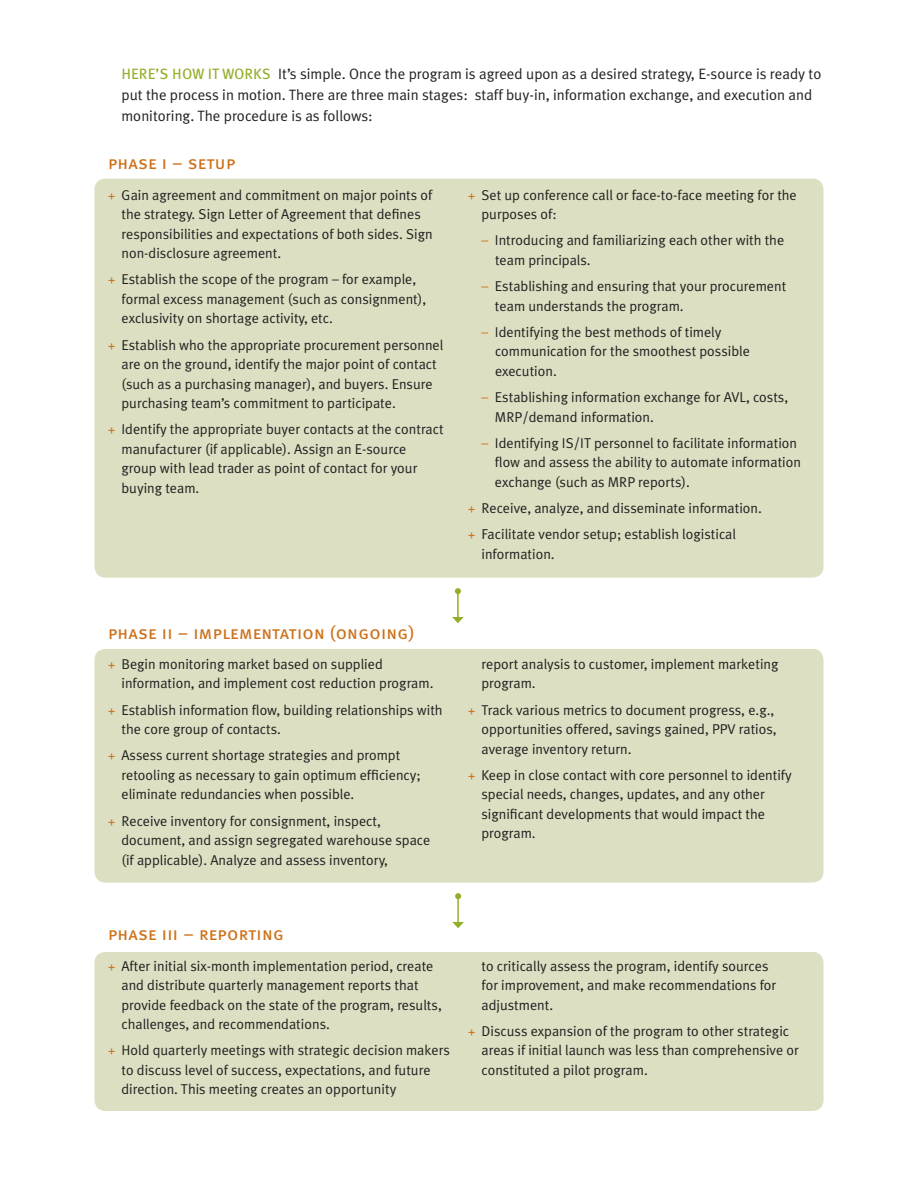
<style>
.page{position:relative;width:918px;height:1188px;background:#fff}
.page>*{position:absolute;margin:0;border:0;box-sizing:border-box;transform-origin:0 0}
.t1{font:18px "Meta Book Caps";letter-spacing:.015em;color:#ce7018}
.t2{font:15px/21px "Meta Plus Normal";color:#231f20}
.t3{font:14.25px/19.5px "Meta Plus Normal";color:#231f20}
.s1{font-family:"Meta Book Caps";color:#92af2a}
.s2{color:#ce7018}
</style>
<div class="page">
<div style="left:94px;top:952px;width:730px;height:159px;background:#dcdfc2"></div>
<div style="left:94px;top:649px;width:730px;height:234px;background:#dcdfc2"></div>
<div style="left:94px;top:179px;width:730px;height:399px;background:#dcdfc2"></div>
<hr style="left:457px;top:591px;width:2px;height:27px;background:#92af2a">
<svg style="left:455px;top:588px;width:6px;height:6px"></svg>
<svg style="left:452px;top:617px;width:12px;height:6px"></svg>
<hr style="left:457px;top:896px;width:2px;height:27px;background:#92af2a">
<svg style="left:455px;top:893px;width:6px;height:6px"></svg>
<svg style="left:452px;top:922px;width:12px;height:6px"></svg>
<p class="t2" style="left:122px;top:64px;width:702px"><span class="s1">HERE’S HOW IT WORKS</span> It’s simple. Once the program is agreed upon as a desired strategy, E-source is ready to put the process in motion. There are three main stages: staff buy-in, information exchange, and execution and monitoring. The procedure is as follows:</p>
<p class="t1" style="left:108px;top:152px;width:129px">phase i – setup</p>
<p class="t3" style="left:122px;top:185px;width:313px;text-indent:-14px"><span class="s2">+</span> Gain agreement and commitment on major points of the strategy. Sign Letter of Agreement that defines responsibilities and expectations of both sides. Sign non-disclosure agreement.</p>
<p class="t3" style="left:122px;top:269px;width:306px;text-indent:-14px"><span class="s2">+</span> Establish the scope of the program – for example, formal excess management (such as consignment), exclusivity on shortage activity, etc.</p>
<p class="t3" style="left:122px;top:335px;width:323px;text-indent:-14px"><span class="s2">+</span> Establish who the appropriate procurement personnel are on the ground, identify the major point of contact (such as a purchasing manager), and buyers. Ensure purchasing team’s commitment to participate.</p>
<p class="t3" style="left:121px;top:419px;width:324px;text-indent:-13px"><span class="s2">+</span> Identify the appropriate buyer contacts at the contract manufacturer (if applicable). Assign an E-source group with lead trader as point of contact for your buying team.</p>
<p class="t3" style="left:482px;top:185px;width:317px;text-indent:-14px"><span class="s2">+</span> Set up conference call or face-to-face meeting for the purposes of:</p>
<p class="t3" style="left:495px;top:230px;width:291px;text-indent:-14px"><span class="s2">–</span> Introducing and familiarizing each other with the team principals.</p>
<p class="t3" style="left:495px;top:276px;width:293px;text-indent:-13px"><span class="s2">–</span> Establishing and ensuring that your procurement team understands the program.</p>
<p class="t3" style="left:495px;top:322px;width:256px;text-indent:-14px"><span class="s2">–</span> Identifying the best methods of timely communication for the smoothest possible execution.</p>
<p class="t3" style="left:495px;top:387px;width:295px;text-indent:-13px"><span class="s2">–</span> Establishing information exchange for AVL, costs,<br>MRP/demand information.</p>
<p class="t3" style="left:495px;top:433px;width:308px;text-indent:-13px"><span class="s2">–</span> Identifying IS/IT personnel to facilitate information flow and assess the ability to automate information exchange (such as MRP reports).</p>
<p class="t3" style="left:468px;top:495px;width:295px;line-height:26.2px"><span class="s2">+</span> Receive, analyze, and disseminate information. <span class="s2">+</span> Facilitate vendor setup; establish logistical</p>
<p class="t3" style="left:482px;top:544px;width:75px">information.</p>
<p class="t1" style="left:108px;top:622px;width:308px">phase ii – implementation (ongoing)</p>
<p class="t3" style="left:122px;top:654px;width:314px;text-indent:-14px"><span class="s2">+</span> Begin monitoring market based on supplied information, and implement cost reduction program.</p>
<p class="t3" style="left:122px;top:700px;width:323px;text-indent:-14px"><span class="s2">+</span> Establish information flow, building relationships with the core group of contacts.</p>
<p class="t3" style="left:122px;top:746px;width:301px;text-indent:-14px"><span class="s2">+</span> Assess current shortage strategies and prompt retooling as necessary to gain optimum efficiency; eliminate redundancies when possible.</p>
<p class="t3" style="left:121px;top:811px;width:310px;text-indent:-13px"><span class="s2">+</span> Receive inventory for consignment, inspect, document, and assign segregated warehouse space (if applicable). Analyze and assess inventory,</p>
<p class="t3" style="left:481px;top:654px;width:299px">report analysis to customer, implement marketing program.</p>
<p class="t3" style="left:482px;top:700px;width:297px;text-indent:-14px"><span class="s2">+</span> Track various metrics to document progress, e.g., opportunities offered, savings gained, PPV ratios, average inventory return.</p>
<p class="t3" style="left:482px;top:765px;width:312px;text-indent:-14px"><span class="s2">+</span> Keep in close contact with core personnel to identify special needs, changes, updates, and any other significant developments that would impact the program.</p>
<p class="t1" style="left:108px;top:924px;width:177px">phase iii – reporting</p>
<p class="t3" style="left:122px;top:956px;width:322px;text-indent:-14px"><span class="s2">+</span> After initial six-month implementation period, create and distribute quarterly management reports that provide feedback on the state of the program, results, challenges, and recommendations.</p>
<p class="t3" style="left:122px;top:1041px;width:330px;text-indent:-14px"><span class="s2">+</span> Hold quarterly meetings with strategic decision makers to discuss level of success, expectations, and future direction. This meeting creates an opportunity</p>
<p class="t3" style="left:481px;top:956px;width:296px">to critically assess the program, identify sources for improvement, and make recommendations for adjustment.</p>
<p class="t3" style="left:482px;top:1021px;width:319px;text-indent:-14px"><span class="s2">+</span> Discuss expansion of the program to other strategic areas if initial launch was less than comprehensive or constituted a pilot program.</p>
</div>
